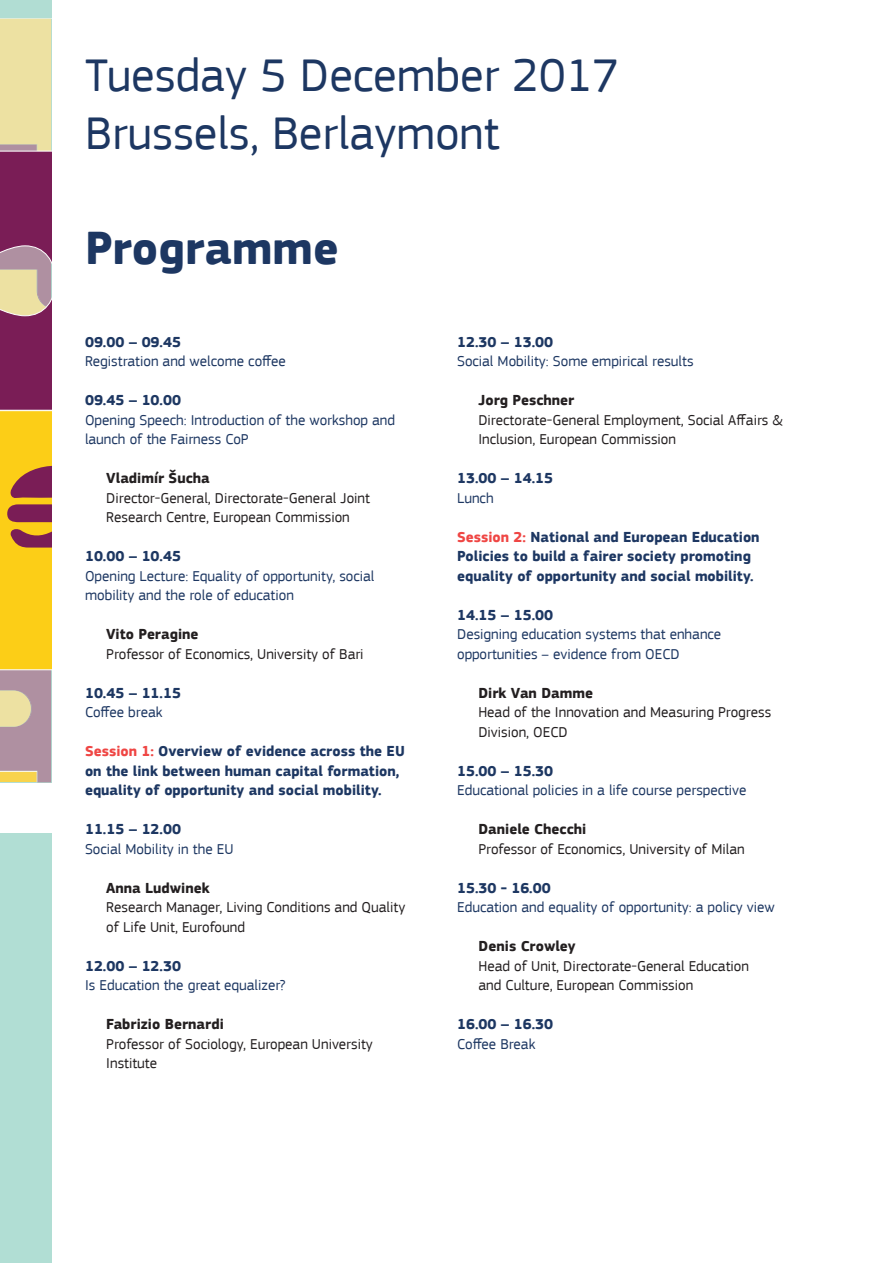
<style>
.page{position:relative;width:893px;height:1263px;background:#fff}
.page>*{position:absolute;margin:0;border:0;box-sizing:border-box;transform-origin:0 0}
.t1{font:48px/57.6px "EC Square Sans Pro";color:#1d3762}
.t2{font:700 48px "EC Square Sans Pro";color:#1d3762}
.t3{font:15px/19.5px "EC Square Sans Pro";color:#231f20}
.t4{font:15px/19.5px "EC Square Sans Pro";color:#1d3762}
.t5{font:700 15px/19.5px "EC Square Sans Pro";color:#1d3762}
.t6{font:700 15px "EC Square Sans Pro";color:#231f20}
.s1{color:#ef4644}
</style>
<div class="page">
<div style="left:0;top:834px;width:51px;height:429px;background:#b1ded4"></div>
<svg style="left:0;top:0;width:51px;height:782px;background:#c39465"></svg>
<h1 class="t1" style="left:85px;top:47px;width:535px">Tuesday 5 December 2017<br>Brussels, Berlaymont</h1>
<h1 class="t2" style="left:85px;top:219px;width:255px">Programme</h1>
<p class="t5" style="left:85px;top:332px;width:97px">09.00 – 09.45</p>
<p class="t4" style="left:85px;top:351px;width:202px">Registration and welcome coffee</p>
<p class="t5" style="left:85px;top:391px;width:97px">09.45 – 10.00</p>
<p class="t4" style="left:85px;top:410px;width:312px">Opening Speech: Introduction of the workshop and launch of the Fairness CoP</p>
<p class="t6" style="left:106px;top:469px;width:105px">Vladimír Šucha</p>
<p class="t3" style="left:106px;top:488px;width:265px">Director-General, Directorate-General Joint<br>Research Centre, European Commission</p>
<p class="t5" style="left:85px;top:547px;width:97px">10.00 – 10.45</p>
<p class="t4" style="left:85px;top:566px;width:291px">Opening Lecture: Equality of opportunity, social mobility and the role of education</p>
<p class="t6" style="left:106px;top:625px;width:94px">Vito Peragine</p>
<p class="t3" style="left:106px;top:644px;width:259px">Professor of Economics, University of Bari</p>
<p class="t5" style="left:85px;top:683px;width:97px">10.45 – 11.15</p>
<p class="t4" style="left:85px;top:702px;width:79px">Coffee break</p>
<p class="t5" style="left:85px;top:742px;width:321px"><span class="s1">Session 1:</span> Overview of evidence across the EU on the link between human capital formation, equality of opportunity and social mobility.</p>
<p class="t5" style="left:85px;top:820px;width:97px">11.15 – 12.00</p>
<p class="t4" style="left:85px;top:839px;width:150px">Social Mobility in the EU</p>
<p class="t6" style="left:106px;top:879px;width:105px">Anna Ludwinek</p>
<p class="t3" style="left:106px;top:897px;width:301px">Research Manager, Living Conditions and Quality of Life Unit, Eurofound</p>
<p class="t5" style="left:85px;top:956px;width:97px">12.00 – 12.30</p>
<p class="t4" style="left:85px;top:975px;width:202px">Is Education the great equalizer?</p>
<p class="t6" style="left:106px;top:1015px;width:119px">Fabrizio Bernardi</p>
<p class="t3" style="left:106px;top:1034px;width:268px">Professor of Sociology, European University<br>Institute</p>
<p class="t5" style="left:457px;top:332px;width:97px">12.30 – 13.00</p>
<p class="t4" style="left:457px;top:351px;width:238px">Social Mobility: Some empirical results</p>
<p class="t6" style="left:478px;top:391px;width:98px">Jorg Peschner</p>
<p class="t3" style="left:478px;top:410px;width:306px">Directorate-General Employment, Social Affairs &amp;<br>Inclusion, European Commission</p>
<p class="t5" style="left:457px;top:469px;width:97px">13.00 – 14.15</p>
<p class="t4" style="left:457px;top:488px;width:38px">Lunch</p>
<p class="t5" style="left:457px;top:527px;width:304px"><span class="s1">Session 2:</span> National and European Education<br>Policies to build a fairer society promoting equality of opportunity and social mobility.</p>
<p class="t5" style="left:457px;top:605px;width:97px">14.15 – 15.00</p>
<p class="t4" style="left:457px;top:624px;width:266px">Designing education systems that enhance opportunities – evidence from OECD</p>
<p class="t6" style="left:478px;top:684px;width:116px">Dirk Van Damme</p>
<p class="t3" style="left:478px;top:702px;width:294px">Head of the Innovation and Measuring Progress<br>Division, OECD</p>
<p class="t5" style="left:457px;top:761px;width:97px">15.00 – 15.30</p>
<p class="t4" style="left:457px;top:780px;width:291px">Educational policies in a life course perspective</p>
<p class="t6" style="left:478px;top:820px;width:110px">Daniele Checchi</p>
<p class="t3" style="left:478px;top:839px;width:268px">Professor of Economics, University of Milan</p>
<p class="t5" style="left:457px;top:878px;width:95px">15.30 - 16.00</p>
<p class="t4" style="left:457px;top:897px;width:319px">Education and equality of opportunity: a policy view</p>
<p class="t6" style="left:479px;top:937px;width:99px">Denis Crowley</p>
<p class="t3" style="left:479px;top:956px;width:272px">Head of Unit, Directorate-General Education and Culture, European Commission</p>
<p class="t5" style="left:457px;top:1015px;width:97px">16.00 – 16.30</p>
<p class="t4" style="left:457px;top:1034px;width:80px">Coffee Break</p>
</div>
